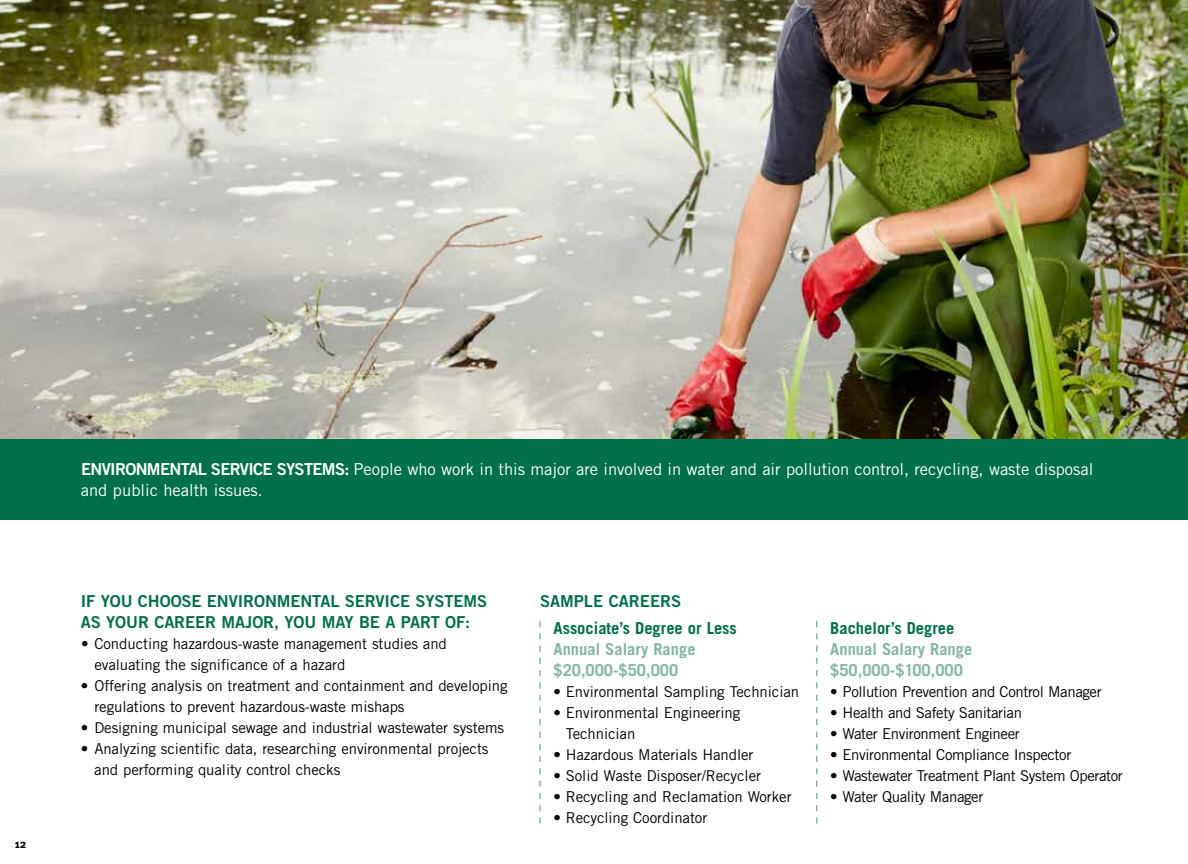
<style>
.page{position:relative;width:1188px;height:864px;background:#fff}
.page>*{position:absolute;margin:0;border:0;box-sizing:border-box;transform-origin:0 0}
.t1{font:16.5px "Trade Gothic";color:#fff}
.t2{font:16.5px "Trade Gothic Bold Two";letter-spacing:-.005em;color:#00704a}
.t3{font:700 16.5px/21px "Trade Gothic";color:#83b6a4}
.t4{font:700 16.5px "Trade Gothic";color:#00704a}
.t5{font:16.5px "Trade Gothic Bold Two";letter-spacing:-.04em;color:#fff}
.t6{font:15px/21px "Trade Gothic";letter-spacing:-.005em;color:#000}
.t7{font:15px "Trade Gothic";letter-spacing:-.025em;color:#000}
.t8{font:700 12px "Meta";color:#000}
.s1{font-family:"Trade Gothic Bold Two"}
</style>
<div class="page">
<img style="left:0;top:0;width:1188px;height:439px">
<div style="left:0;top:439px;width:1188px;height:81px;background:#00704a"></div>
<svg style="left:539px;top:621px;width:2px;height:203px"></svg>
<svg style="left:816px;top:621px;width:2px;height:203px"></svg>
<p class="t8" style="left:14px;top:837px;width:13px">12</p>
<p class="t5" style="left:81px;top:459px;width:39px">ENVIRON</p>
<p class="t5" style="left:147px;top:459px;width:110px">MENTAL SERVICE</p>
<p class="t1" style="left:277px;top:460px;width:818px"><span class="s1">SYSTEMS:</span> People who work in this major are involved in water and air pollution control, recycling, waste disposal</p>
<p class="t1" style="left:81px;top:481px;width:184px">and public health issues.</p>
<p class="t2" style="left:81px;top:591px;width:168px">IF YOU CHOOSE ENVIRON</p>
<p class="t2" style="left:277px;top:591px;width:79px">MENTAL SER</p>
<p class="t2" style="left:376px;top:591px;width:18px">VICE</p>
<p class="t2" style="left:415px;top:591px;width:72px">SYSTEMS</p>
<p class="t2" style="left:81px;top:612px;width:253px">AS YOUR CAREER MAJOR, YOU MAY</p>
<p class="t2" style="left:359px;top:612px;width:113px">BE A PART OF:</p>
<p class="t6" style="left:94px;top:633px;width:354px;text-indent:-13px">• Conducting hazardous-waste management studies and evaluating the significance of a hazard</p>
<p class="t6" style="left:94px;top:675px;width:415px;text-indent:-13px">• Offering analysis on treatment and containment and developing regulations to prevent hazardous-waste mishaps</p>
<p class="t6" style="left:81px;top:717px;width:425px">• Designing municipal sewage and industrial wastewater systems</p>
<p class="t6" style="left:94px;top:738px;width:396px;text-indent:-13px">• Analyzing scientific data, researching environmental projects and performing quality control checks</p>
<p class="t2" style="left:540px;top:591px;width:12px">SAMP</p>
<p class="t2" style="left:584px;top:591px;width:97px">LE CAREERS</p>
<p class="t4" style="left:554px;top:618px;width:185px">Associate’s Degree or Less</p>
<p class="t3" style="left:554px;top:638px;width:144px">Annual Salary Range $20,000-$50,000</p>
<p class="t6" style="left:554px;top:681px;width:247px">• Environmental Sampling Technician</p>
<p class="t6" style="left:566px;top:702px;width:176px;text-indent:-12px">• Environmental Engineering<br>Technician</p>
<p class="t6" style="left:553px;top:744px;width:202px">• Hazardous Materials Handler</p>
<p class="t6" style="left:553px;top:765px;width:209px">• Solid Waste Disposer/Recycler</p>
<p class="t6" style="left:553px;top:786px;width:240px">• Recycling and Reclamation Worker</p>
<p class="t6" style="left:553px;top:807px;width:155px">• Recycling Coordinator</p>
<p class="t4" style="left:830px;top:618px;width:126px">Bachelor’s Degree</p>
<p class="t3" style="left:830px;top:638px;width:144px">Annual Salary Range $50,000-$100,000</p>
<p class="t7" style="left:830px;top:682px;width:273px">• Pollution Prevention and Control Manager</p>
<p class="t7" style="left:830px;top:703px;width:193px">• Health and Safety Sanitarian</p>
<p class="t7" style="left:830px;top:724px;width:191px">• Water Environment Engineer</p>
<p class="t7" style="left:830px;top:745px;width:243px">• Environmental Compliance Inspector</p>
<p class="t7" style="left:830px;top:766px;width:294px">• Wastewater Treatment Plant System Operator</p>
<p class="t7" style="left:830px;top:787px;width:155px">• Water Quality Manager</p>
</div>
